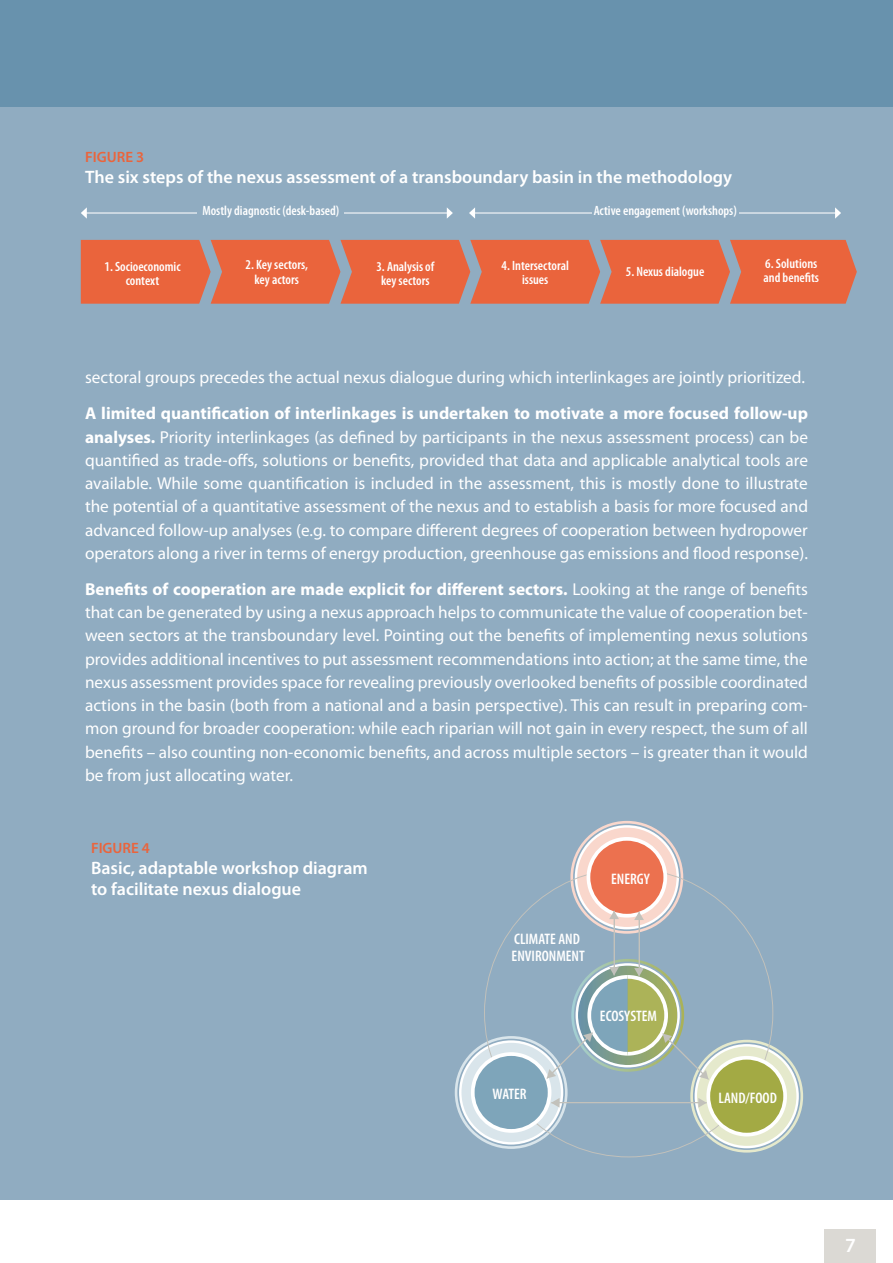
<style>
.page{position:relative;width:893px;height:1263px;background:#fff}
.page>*{position:absolute;margin:0;border:0;box-sizing:border-box;transform-origin:0 0}
.t1{font:600 20.25px "Myriad Pro";color:#fff}
.title_1{font:600 18px/21px "Myriad Pro";color:#fff}
.BodyText{font:17.25px/23.2px "Myriad Pro";color:#fff;text-align:justify}
.t2{font:600 condensed 15.3px/16.6px "Myriad Pro";color:#fff}
.title_1-2{font:600 15px "Myriad Pro";color:#ea643c}
.Boxtitle1{font:600 condensed 13.5px/14.2px "Myriad Pro";color:#fff;text-align:center}
.s1{font-weight:700}
</style>
<div class="page">
<div style="left:825px;top:1229px;width:51px;height:34px;background:#dbd9d4"></div>
<div style="left:0;top:85px;width:893px;height:1114px;background:#90acc1"></div>
<svg style="left:81px;top:240px;width:776px;height:64px;background:#e26a47"></svg>
<hr style="left:86px;top:212px;width:362px;height:2px;background:#fff">
<svg style="left:81px;top:207px;width:6px;height:12px"></svg>
<svg style="left:447px;top:207px;width:6px;height:12px"></svg>
<hr style="left:474px;top:212px;width:362px;height:2px;background:#fff">
<svg style="left:469px;top:207px;width:6px;height:12px"></svg>
<svg style="left:835px;top:207px;width:6px;height:12px"></svg>
<div style="left:198px;top:205px;width:146px;height:15px;background:#90acc1"></div>
<div style="left:592px;top:205px;width:146px;height:15px;background:#90acc1"></div>
<svg style="left:493px;top:873px;width:272px;height:284px"></svg>
<hr style="left:614px;top:918px;width:1px;height:50px;background:#c2c1bb">
<hr style="left:639px;top:919px;width:1px;height:50px;background:#c2c1bb">
<svg style="left:570px;top:821px;width:113px;height:113px"></svg>
<svg style="left:455px;top:963px;width:348px;height:189px"></svg>
<div style="left:0;top:0;width:893px;height:106px;background:#6892ad"></div>
<p class="title_1-2" style="left:85px;top:147px;width:60px">FIGURE 3</p>
<p class="title_1" style="left:85px;top:166px;width:648px">The six steps of the nexus assessment of a transboundary basin in the methodology</p>
<p class="Boxtitle1" style="left:202px;top:204px;width:138px">Mostly diagnostic (desk-based)</p>
<p class="Boxtitle1" style="left:594px;top:204px;width:145px">Active engagement (workshops)</p>
<p class="Boxtitle1" style="left:104px;top:259px;width:78px">1. Socioeconomic context</p>
<p class="Boxtitle1" style="left:245px;top:258px;width:64px">2. Key sectors, key actors</p>
<p class="Boxtitle1" style="left:376px;top:260px;width:59px">3. Analysis of key sectors</p>
<p class="Boxtitle1" style="left:502px;top:258px;width:69px">4. Intersectoral issues</p>
<p class="t2" style="left:489px;top:258px;width:36px">WATER</p>
<p class="Boxtitle1" style="left:626px;top:264px;width:80px">5. Nexus dialogue</p>
<p class="Boxtitle1" style="left:763px;top:257px;width:57px;text-align:left">6. Solutions and benefits</p>
<p class="BodyText" style="left:85px;top:366px;width:721px">sectoral groups precedes the actual nexus dialogue during which interlinkages are jointly prioritized.</p>
<p class="BodyText" style="left:85px;top:402px;width:724px"><span class="s1">A limited quantification of interlinkages is undertaken to motivate a more focused follow-up analyses.</span> Priority interlinkages (as defined by participants in the nexus assessment process) can be quantified as trade-offs, solutions or benefits, provided that data and applicable analytical tools are available. While some quantification is included in the assessment, this is mostly done to illustrate the potential of a quantitative assessment of the nexus and to establish a basis for more focused and advanced follow-up analyses (e.g. to compare different degrees of cooperation between hydropower operators along a river in terms of energy production, greenhouse gas emissions and flood response).</p>
<p class="BodyText" style="left:85px;top:577px;width:724px"><span class="s1">Benefits of cooperation are made explicit for different sectors.</span> Looking at the range of benefits that can be generated by using a nexus approach helps to communicate the value of cooperation bet&shy;ween sectors at the transboundary level. Pointing out the benefits of implementing nexus solutions provides additional incentives to put assessment recommendations into action; at the same time, the nexus assessment provides space for revealing previously overlooked benefits of possible coordinated actions in the basin (both from a national and a basin perspective). This can result in preparing com&shy;mon ground for broader cooperation: while each riparian will not gain in every respect, the sum of all benefits – also counting non-economic benefits, and across multiple sectors – is greater than it would be from just allocating water.</p>
<p class="t2" style="left:481px;top:532px;width:50px">LAND USE</p>
<p class="t2" style="left:721px;top:532px;width:50px">LAND USE</p>
<p class="t2" style="left:611px;top:612px;width:36px">WATER</p>
<p class="t2" style="left:484px;top:626px;width:47px">SERVICES</p>
<p class="t2" style="left:723px;top:627px;width:47px">SERVICES</p>
<p class="t2" style="left:725px;top:690px;width:40px">ENERGY</p>
<p class="title_1-2" style="left:91px;top:839px;width:60px">FIGURE 4</p>
<p class="title_1" style="left:91px;top:857px;width:278px">Basic, adaptable workshop diagram to facilitate nexus dialogue</p>
<p class="t2" style="left:611px;top:870px;width:40px">ENERGY</p>
<p class="t2" style="left:512px;top:931px;width:75px">CLIMATE AND<br>ENVIRONMENT</p>
<p class="t2" style="left:600px;top:1007px;width:59px">ECOSYSTEM</p>
<p class="t2" style="left:493px;top:1086px;width:36px">WATER</p>
<p class="t2" style="left:718px;top:1089px;width:60px">LAND/FOOD</p>
<p class="t1" style="left:845px;top:1233px;width:12px">7</p>
</div>
